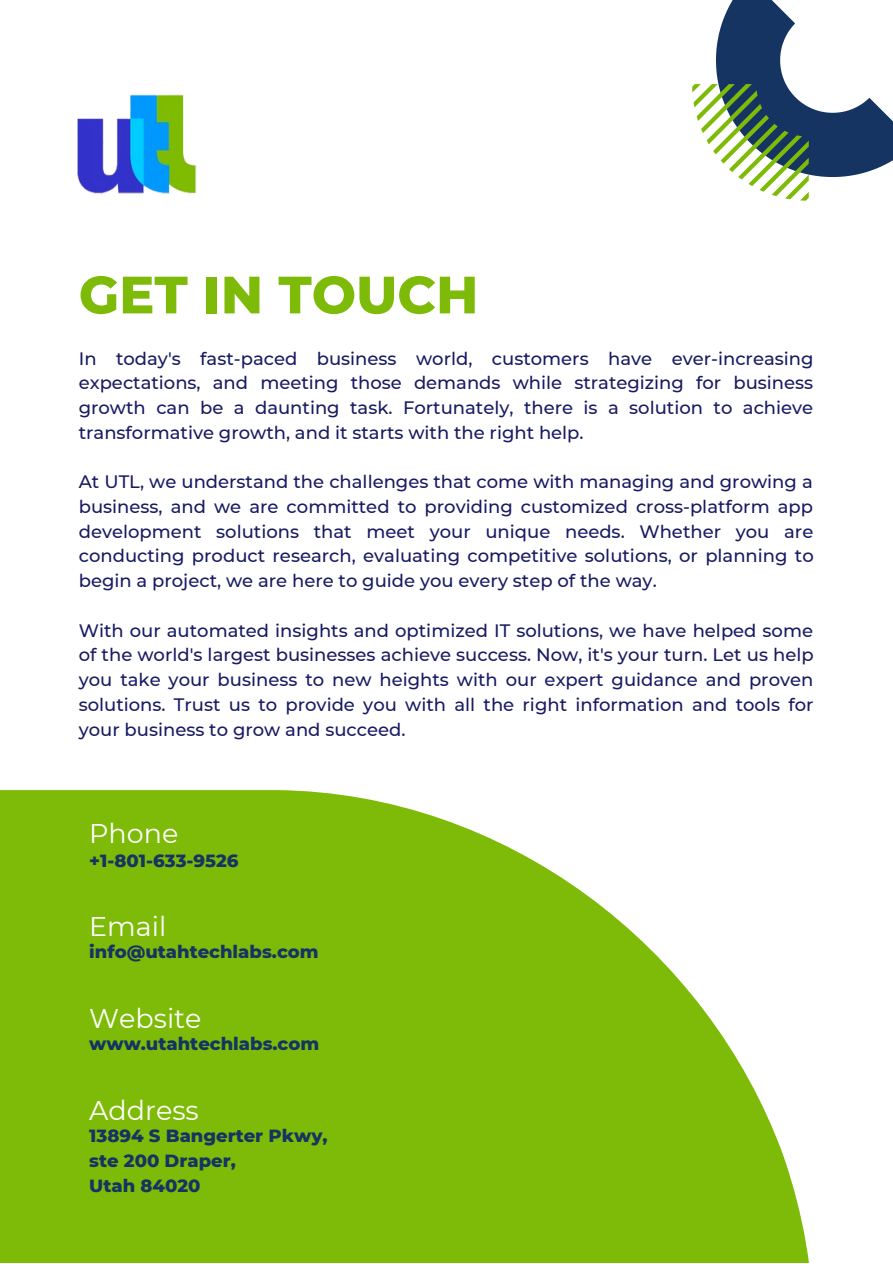
<style>
.page{position:relative;width:893px;height:1264px;background:#fff}
.page>*{position:absolute;margin:0;border:0;box-sizing:border-box;transform-origin:0 0}
.t1{font:800 52.5px "Montserrat";color:#7ebb08}
.t2{font:27px "Montserrat";color:#fff}
.t3{font:500 18px/24.8px "Montserrat";color:#181b62;text-align:justify}
.t4{font:800 18px "Montserrat";color:#153462}
</style>
<div class="page">
<svg style="left:0;top:790px;width:809px;height:472px;fill:#7ebb08"></svg>
<svg style="left:692px;top:0;width:200px;height:200px"></svg>
<img style="left:77px;top:94px;width:120px;height:100px">
<p class="t1" style="left:79px;top:262px;width:401px">GET IN TOUCH</p>
<p class="t3" style="left:79px;top:346px;width:736px">In today's fast-paced business world, customers have ever-increasing expectations, and meeting those demands while strategizing for business growth can be a daunting task. Fortunately, there is a solution to achieve transformative growth, and it starts with the right help.</p>
<p class="t3" style="left:79px;top:469px;width:736px">At UTL, we understand the challenges that come with managing and growing a business, and we are committed to providing customized cross-platform app development solutions that meet your unique needs. Whether you are conducting product research, evaluating competitive solutions, or planning to begin a project, we are here to guide you every step of the way.</p>
<p class="t3" style="left:79px;top:618px;width:736px">With our automated insights and optimized IT solutions, we have helped some of the world's largest businesses achieve success. Now, it's your turn. Let us help you take your business to new heights with our expert guidance and proven solutions. Trust us to provide you with all the right information and tools for your business to grow and succeed.</p>
<p class="t2" style="left:89px;top:816px;width:91px">Phone</p>
<p class="t4" style="left:89px;top:849px;width:151px">+1-801-633-9526</p>
<p class="t2" style="left:89px;top:909px;width:79px">Email</p>
<p class="t4" style="left:89px;top:941px;width:231px">info@utahtechlabs.com</p>
<p class="t2" style="left:89px;top:1001px;width:114px">Website</p>
<p class="t4" style="left:89px;top:1032px;width:231px">www.utahtechlabs.com</p>
<p class="t2" style="left:89px;top:1093px;width:111px">Address</p>
<p class="t4" style="left:89px;top:1124px;width:240px">13894 S Bangerter Pkwy,</p>
<p class="t4" style="left:89px;top:1149px;width:148px">ste 200 Draper,</p>
<p class="t4" style="left:89px;top:1174px;width:113px">Utah 84020</p>
</div>
